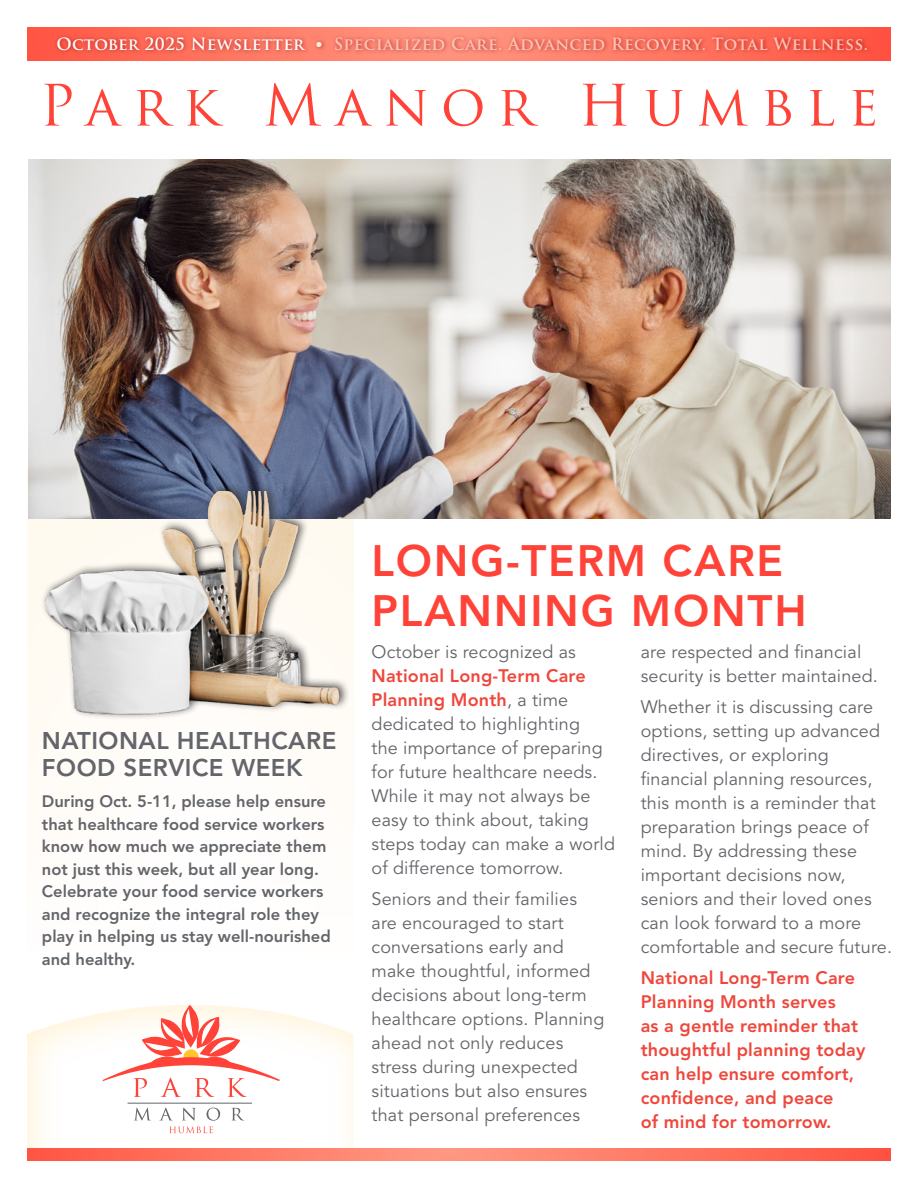
<style>
.page{position:relative;width:918px;height:1188px;background:#fff}
.page>*{position:absolute;margin:0;border:0;box-sizing:border-box;transform-origin:0 0}
.t1{font:55.5px "Trajan Pro";letter-spacing:.23em;color:#ff4338}
.t2{font:800 43.65px/49.5px "Avenir LT Std";letter-spacing:.04em;color:#ff4338}
.t3{font:800 24px/27px "Avenir LT Std";letter-spacing:.02em;color:#63656a}
.t4{font:18px/24px "Avenir LT Pro";letter-spacing:.01em;color:#63656a}
.t5{font:800 18px/24px "Avenir LT Pro";letter-spacing:.01em;color:#ef473c}
.t6{font:800 16.5px/22.5px "Avenir LT Std";color:#63656a}
.t7{font:700 16.5px "Trajan Pro";letter-spacing:.03em;color:#ffc4b5}
.s1{color:#fff}
.s2{font-family:"Adobe Garamond Pro";color:#fef2da}
.s3{font-weight:800;color:#ef473c}
</style>
<div class="page">
<div style="left:26px;top:1003px;width:328px;height:185px;background:#ffc52d;opacity:.75"></div>
<div style="left:0;top:1155px;width:391px;height:33px;background:#fff"></div>
<svg style="left:27px;top:27px;width:864px;height:33px;background:#fe725f"></svg>
<div style="left:54px;top:34px;width:818px;height:22px;background:#94040d;opacity:.65"></div>
<svg style="left:103px;top:1005px;width:177px;height:92px"></svg>
<svg style="left:134px;top:1108px;width:17px;height:12px"></svg>
<svg style="left:231px;top:1108px;width:13px;height:12px"></svg>
<hr style="left:128px;top:1103px;width:124px;height:1px;background:#63656a">
<svg style="left:159px;top:1108px;width:61px;height:25px"></svg>
<svg style="left:27px;top:1149px;width:864px;height:12px;background:#ff7662"></svg>
<div style="left:27px;top:469px;width:327px;height:482px;background:#fffdfb"></div>
<img style="left:28px;top:159px;width:863px;height:359px">
<div style="left:41px;top:481px;width:309px;height:239px;background:#231f20;opacity:.75"></div>
<img style="left:27px;top:491px;width:353px;height:229px">
<p class="t7" style="left:56px;top:34px;width:813px"><span class="s1">October 2025 Newsletter</span> <span class="s2">•</span> Specialized Care. Advanced Recovery. Total Wellness.</p>
<p class="t1" style="left:39px;top:70px;width:841px">Park Manor Humble</p>
<p class="t3" style="left:42px;top:728px;width:296px">NATIONAL HEALTHCARE<br>FOOD SERVICE WEEK</p>
<p class="t6" style="left:42px;top:790px;width:290px">During Oct. 5-11, please help ensure that healthcare food service workers know how much we appreciate them not just this week, but all year long.<br>Celebrate your food service workers and recognize the integral role they play in helping us stay well-nourished and healthy.</p>
<p class="t2" style="left:372px;top:536px;width:437px">LONG-TERM CARE<br>PLANNING MONTH</p>
<p class="t4" style="left:372px;top:640px;width:245px">October is recognized as<br><span class="s3">National Long-Term Care<br>Planning Month</span>, a time dedicated to highlighting<br>the importance of preparing for future healthcare needs.<br>While it may not always be easy to think about, taking steps today can make a world of difference tomorrow.</p>
<p class="t4" style="left:372px;top:887px;width:234px">Seniors and their families are encouraged to start conversations early and make thoughtful, informed decisions about long-term healthcare options. Planning ahead not only reduces stress during unexpected situations but also ensures that personal preferences</p>
<p class="t4" style="left:641px;top:640px;width:239px">are respected and financial security is better maintained.</p>
<p class="t4" style="left:641px;top:695px;width:253px">Whether it is discussing care options, setting up advanced directives, or exploring financial planning resources, this month is a reminder that preparation brings peace of mind. By addressing these important decisions now, seniors and their loved ones can look forward to a more comfortable and secure future.</p>
<p class="t5" style="left:641px;top:965px;width:226px">National Long-Term Care<br>Planning Month serves<br>as a gentle reminder that thoughtful planning today can help ensure comfort, confidence, and peace<br>of mind for tomorrow.</p>
</div>
